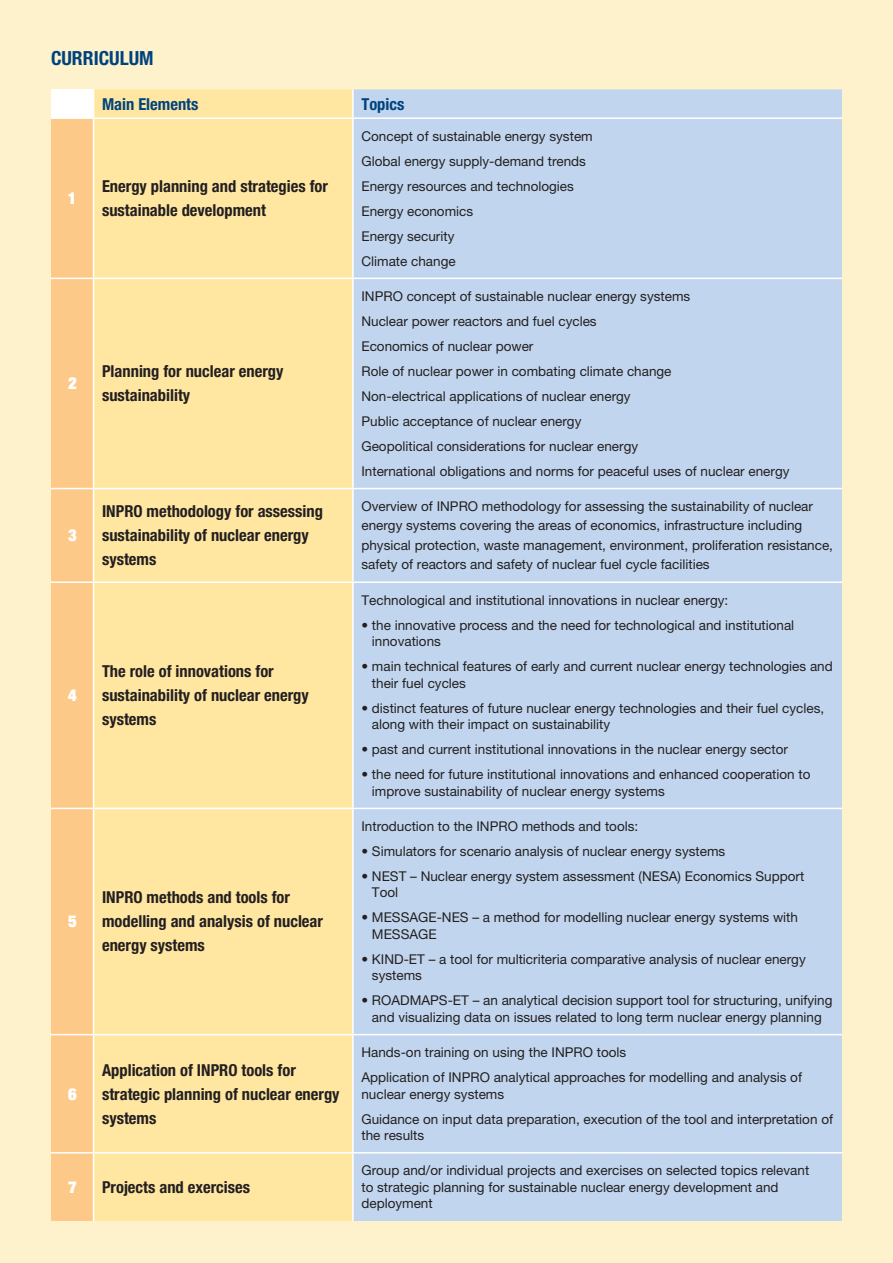
<style>
.page{position:relative;width:893px;height:1263px;background:#fef2cc}
.page>*{position:absolute;margin:0;border:0;box-sizing:border-box;transform-origin:0 0}
.t1{font:700 condensed 19.5px "Helvetica Neue LTW1 G";color:#00427e}
.t2{font:700 condensed 16.5px/24px "Helvetica Neue LTW1 G";color:#231f20}
.t3{font:700 condensed 16.5px "Helvetica Neue LTW1 G";color:#00427e}
.t4{font:900 condensed 16.5px "Helvetica Neue LTW1 G";color:#fff}
.t5{font:13.5px/25px "Helvetica Neue LTW1 G";color:#231f20}
</style>
<div class="page">
<div style="left:51px;top:89px;width:43px;height:29px;background:#fff"></div>
<div style="left:94px;top:89px;width:258px;height:1132px;background:#ffe7a2"></div>
<div style="left:354px;top:89px;width:488px;height:1132px;background:#c1d6ee"></div>
<div style="left:51px;top:119px;width:42px;height:1102px;background:#fdc988"></div>
<hr style="left:352px;top:89px;width:2px;height:28px;background:#fff">
<hr style="left:51px;top:117px;width:43px;height:2px;background:#fff">
<hr style="left:94px;top:117px;width:259px;height:2px;background:#fff">
<hr style="left:93px;top:119px;width:1px;height:159px;background:#fff">
<hr style="left:353px;top:117px;width:489px;height:2px;background:#fff">
<hr style="left:352px;top:119px;width:2px;height:159px;background:#fff">
<hr style="left:51px;top:278px;width:43px;height:1px;background:#fff">
<hr style="left:94px;top:278px;width:259px;height:1px;background:#fff">
<hr style="left:93px;top:279px;width:1px;height:209px;background:#fff">
<hr style="left:353px;top:278px;width:489px;height:1px;background:#fff">
<hr style="left:352px;top:279px;width:2px;height:209px;background:#fff">
<hr style="left:51px;top:488px;width:43px;height:1px;background:#fff">
<hr style="left:94px;top:488px;width:259px;height:1px;background:#fff">
<hr style="left:93px;top:489px;width:1px;height:92px;background:#fff">
<hr style="left:353px;top:488px;width:489px;height:1px;background:#fff">
<hr style="left:352px;top:489px;width:2px;height:92px;background:#fff">
<hr style="left:51px;top:581px;width:43px;height:2px;background:#fff">
<hr style="left:94px;top:581px;width:259px;height:2px;background:#fff">
<hr style="left:93px;top:583px;width:1px;height:225px;background:#fff">
<hr style="left:353px;top:581px;width:489px;height:2px;background:#fff">
<hr style="left:352px;top:583px;width:2px;height:225px;background:#fff">
<hr style="left:51px;top:808px;width:43px;height:1px;background:#fff">
<hr style="left:94px;top:808px;width:259px;height:1px;background:#fff">
<hr style="left:93px;top:809px;width:1px;height:225px;background:#fff">
<hr style="left:353px;top:808px;width:489px;height:1px;background:#fff">
<hr style="left:352px;top:809px;width:2px;height:225px;background:#fff">
<hr style="left:51px;top:1034px;width:43px;height:1px;background:#fff">
<hr style="left:94px;top:1034px;width:259px;height:1px;background:#fff">
<hr style="left:93px;top:1035px;width:1px;height:117px;background:#fff">
<hr style="left:353px;top:1034px;width:489px;height:1px;background:#fff">
<hr style="left:352px;top:1035px;width:2px;height:117px;background:#fff">
<hr style="left:51px;top:1152px;width:43px;height:1px;background:#fff">
<hr style="left:94px;top:1152px;width:259px;height:1px;background:#fff">
<hr style="left:93px;top:1153px;width:1px;height:68px;background:#fff">
<hr style="left:353px;top:1152px;width:489px;height:1px;background:#fff">
<hr style="left:352px;top:1153px;width:2px;height:68px;background:#fff">
<h1 class="t1" style="left:51px;top:46px;width:104px">CURRICULUM</h1>
<p class="t4" style="left:68px;top:187px;width:10px">1</p>
<p class="t4" style="left:68px;top:372px;width:10px">2</p>
<p class="t4" style="left:68px;top:524px;width:10px">3</p>
<p class="t4" style="left:68px;top:684px;width:10px">4</p>
<p class="t4" style="left:68px;top:910px;width:10px">5</p>
<p class="t4" style="left:68px;top:1083px;width:10px">6</p>
<p class="t3" style="left:102px;top:94px;width:98px">Main Elements</p>
<p class="t3" style="left:361px;top:94px;width:45px">Topics</p>
<p class="t2" style="left:102px;top:174px;width:227px">Energy planning and strategies for sustainable development</p>
<p class="t2" style="left:102px;top:360px;width:183px">Planning for nuclear energy sustainability</p>
<p class="t5" style="left:361px;top:123px;width:233px">Concept of sustainable energy system<br>Global energy supply-demand trends<br>Energy resources and technologies<br>Energy economics<br>Energy security<br>Climate change</p>
<p class="t5" style="left:361px;top:283px;width:430px">INPRO concept of sustainable nuclear energy systems<br>Nuclear power reactors and fuel cycles<br>Economics of nuclear power<br>Role of nuclear power in combating climate change<br>Non-electrical applications of nuclear energy<br>Public acceptance of nuclear energy<br>Geopolitical considerations for nuclear energy<br>International obligations and norms for peaceful uses of nuclear energy</p>
<p class="t2" style="left:102px;top:499px;width:222px">INPRO methodology for assessing sustainability of nuclear energy systems</p>
<p class="t5" style="left:361px;top:496px;width:473px;line-height:19.5px">Overview of INPRO methodology for assessing the sustainability of nuclear energy systems covering the areas of economics, infrastructure including physical protection, waste management, environment, proliferation resistance, safety of reactors and safety of nuclear fuel cycle facilities</p>
<p class="t2" style="left:102px;top:659px;width:208px">The role of innovations for sustainability of nuclear energy systems</p>
<p class="t2" style="left:102px;top:886px;width:222px">INPRO methods and tools for modelling and analysis of nuclear energy systems</p>
<p class="t2" style="left:102px;top:1058px;width:239px">Application of INPRO tools for strategic planning of nuclear energy systems</p>
<p class="t5" style="left:361px;top:587px;width:368px">Technological and institutional innovations in nuclear energy:</p>
<p class="t5" style="left:372px;top:616px;width:424px;line-height:16.5px;text-indent:-11px">• the innovative process and the need for technological and institutional innovations</p>
<p class="t5" style="left:372px;top:658px;width:462px;line-height:16.5px;text-indent:-11px">• main technical features of early and current nuclear energy technologies and their fuel cycles</p>
<p class="t5" style="left:372px;top:699px;width:454px;line-height:16.5px;text-indent:-11px">• distinct features of future nuclear energy technologies and their fuel cycles, along with their impact on sustainability</p>
<p class="t5" style="left:361px;top:737px;width:428px">• past and current institutional innovations in the nuclear energy sector</p>
<p class="t5" style="left:372px;top:766px;width:440px;line-height:16.5px;text-indent:-11px">• the need for future institutional innovations and enhanced cooperation to improve sustainability of nuclear energy systems</p>
<p class="t5" style="left:361px;top:813px;width:278px">Introduction to the INPRO methods and tools:</p>
<p class="t5" style="left:361px;top:838px;width:365px">• Simulators for scenario analysis of nuclear energy systems</p>
<p class="t5" style="left:372px;top:868px;width:434px;line-height:16.5px;text-indent:-11px">• NEST – Nuclear energy system assessment (NESA) Economics Support<br>Tool</p>
<p class="t5" style="left:372px;top:909px;width:428px;line-height:16.5px;text-indent:-11px">• MESSAGE-NES – a method for modelling nuclear energy systems with<br>MESSAGE</p>
<p class="t5" style="left:372px;top:951px;width:435px;line-height:16.5px;text-indent:-11px">• KIND-ET – a tool for multicriteria comparative analysis of nuclear energy systems</p>
<p class="t5" style="left:361px;top:992px;width:473px;line-height:16.5px;text-align:center">• ROADMAPS-ET – an analytical decision support tool for structuring, unifying and visualizing data on issues related to long term nuclear energy planning</p>
<p class="t5" style="left:361px;top:1039px;width:442px">Hands-on training on using the INPRO tools<br>Application of INPRO analytical approaches for modelling and analysis of</p>
<p class="t5" style="left:361px;top:1081px;width:473px">nuclear energy systems<br>Guidance on input data preparation, execution of the tool and interpretation of</p>
<p class="t5" style="left:361px;top:1122px;width:64px">the results</p>
<p class="t4" style="left:68px;top:1176px;width:10px">7</p>
<p class="t2" style="left:102px;top:1175px;width:150px">Projects and exercises</p>
<p class="t5" style="left:361px;top:1162px;width:449px;line-height:16.5px">Group and/or individual projects and exercises on selected topics relevant to strategic planning for sustainable nuclear energy development and deployment</p>
</div>
